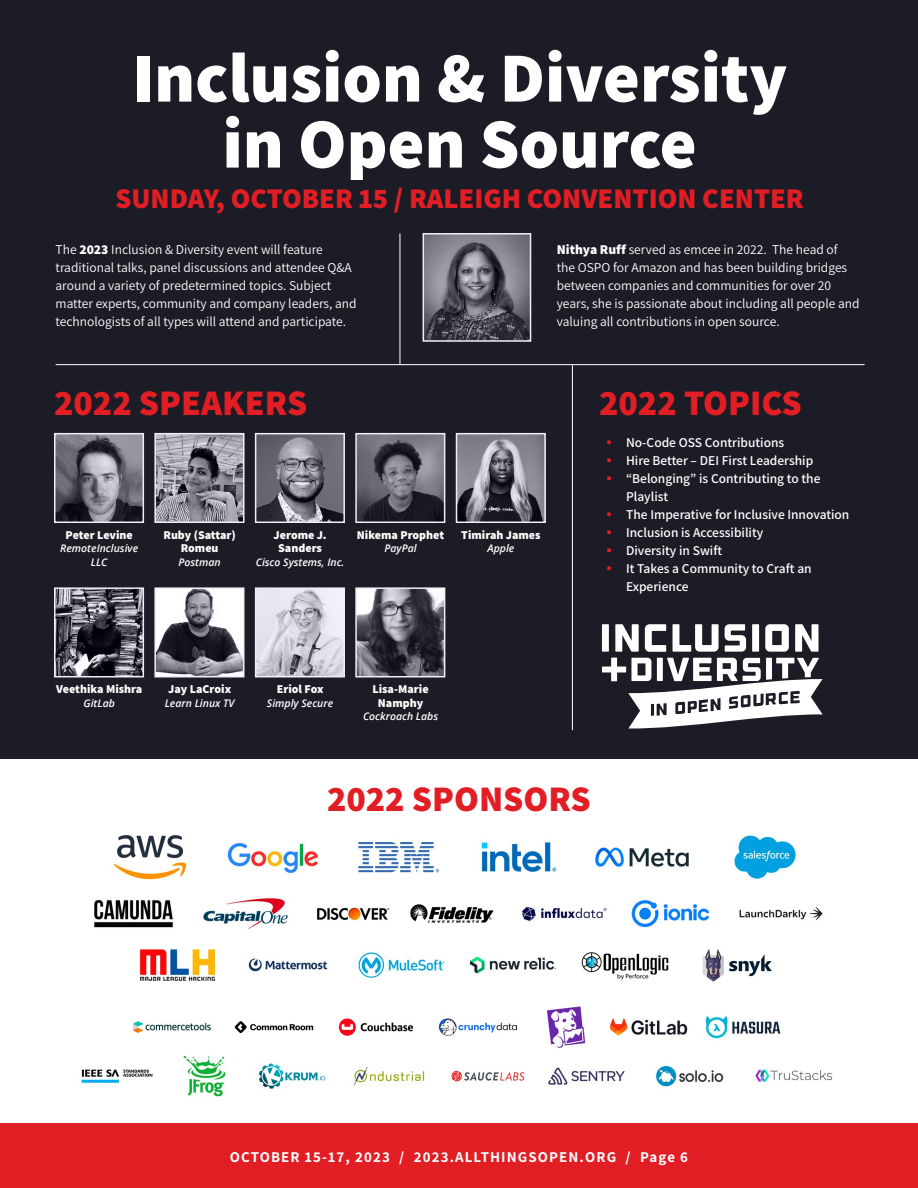
<style>
.page{position:relative;width:918px;height:1188px;background:#fff}
.page>*{position:absolute;margin:0;border:0;box-sizing:border-box;transform-origin:0 0}
.t1{font:800 70.5px/66px "Assistant";color:#fff;text-align:center}
.t2{font:800 36px "Assistant";color:#e21e25}
.t3{font:800 28.5px "Assistant";color:#e21e25}
.t4{font:700 15px "Assistant";letter-spacing:.075em;color:#fff}
.t5{font:13.5px/18px "Assistant";color:#fff}
.t6{font:600 13.5px/18px "Assistant";color:#fff}
.t7{font:800 12px/13.5px "Assistant";color:#fff;text-align:center}
.t8{font:italic 600 10.5px/13.5px "Open Sans";color:#fff;text-align:center}
.s1{font-weight:800}
.s2{font-family:"Gotham";font-weight:700;color:#e21e25}
</style>
<div class="page">
<div style="left:0;top:1123px;width:918px;height:65px;background:#e21e25"></div>
<div style="left:0;top:0;width:918px;height:758px;background:#1c1c26"></div>
<hr style="left:399px;top:234px;width:1px;height:130px;background:#efefef">
<hr style="left:572px;top:366px;width:1px;height:364px;background:#efefef">
<hr style="left:56px;top:364px;width:808px;height:1px;background:#efefef">
<img style="left:426px;top:236px;width:102px;height:103px">
<div style="left:423px;top:233px;width:108px;height:109px;border:2px solid #efefef"></div>
<img style="left:57px;top:436px;width:84px;height:84px">
<div style="left:54px;top:433px;width:90px;height:90px;border:2px solid #efefef"></div>
<img style="left:57px;top:590px;width:84px;height:84px">
<div style="left:54px;top:587px;width:90px;height:90px;border:2px solid #efefef"></div>
<img style="left:157px;top:436px;width:85px;height:84px">
<div style="left:154px;top:433px;width:91px;height:90px;border:2px solid #efefef"></div>
<img style="left:157px;top:590px;width:85px;height:84px">
<div style="left:154px;top:587px;width:91px;height:90px;border:2px solid #efefef"></div>
<img style="left:258px;top:436px;width:84px;height:84px">
<div style="left:255px;top:433px;width:90px;height:90px;border:2px solid #efefef"></div>
<img style="left:258px;top:590px;width:84px;height:84px">
<div style="left:255px;top:587px;width:90px;height:90px;border:2px solid #efefef"></div>
<img style="left:358px;top:436px;width:84px;height:84px">
<div style="left:355px;top:433px;width:90px;height:90px;border:2px solid #efefef"></div>
<img style="left:459px;top:436px;width:84px;height:84px">
<div style="left:456px;top:433px;width:90px;height:90px;border:2px solid #efefef"></div>
<img style="left:358px;top:590px;width:84px;height:84px">
<div style="left:355px;top:587px;width:90px;height:90px;border:2px solid #efefef"></div>
<div style="left:602px;top:624px;width:7px;height:28px;background:#fff"></div>
<svg style="left:615px;top:624px;width:24px;height:28px"></svg>
<svg style="left:645px;top:624px;width:21px;height:28px"></svg>
<svg style="left:673px;top:624px;width:46px;height:28px"></svg>
<svg style="left:725px;top:624px;width:21px;height:28px"></svg>
<div style="left:752px;top:624px;width:7px;height:28px;background:#fff"></div>
<svg style="left:765px;top:624px;width:24px;height:28px"></svg>
<svg style="left:795px;top:624px;width:23px;height:28px"></svg>
<div style="left:611px;top:658px;width:6px;height:23px;background:#fff"></div>
<div style="left:602px;top:667px;width:24px;height:5px;background:#fff"></div>
<svg style="left:628px;top:658px;width:195px;height:71px"></svg>
<img style="left:113px;top:835px;width:74px;height:45px">
<img style="left:227px;top:843px;width:92px;height:31px">
<img style="left:358px;top:841px;width:82px;height:32px">
<img style="left:481px;top:842px;width:76px;height:30px">
<img style="left:595px;top:847px;width:94px;height:20px">
<img style="left:734px;top:835px;width:62px;height:44px">
<img style="left:133px;top:1021px;width:78px;height:12px">
<img style="left:234px;top:1021px;width:80px;height:12px">
<img style="left:338px;top:1018px;width:76px;height:18px">
<img style="left:610px;top:1018px;width:78px;height:18px">
<img style="left:439px;top:1018px;width:79px;height:18px">
<img style="left:546px;top:1006px;width:40px;height:42px">
<img style="left:81px;top:1055px;width:245px;height:42px">
<img style="left:705px;top:1015px;width:76px;height:24px">
<img style="left:354px;top:1067px;width:71px;height:19px">
<img style="left:451px;top:1070px;width:74px;height:12px">
<img style="left:548px;top:1067px;width:77px;height:18px">
<img style="left:655px;top:1065px;width:69px;height:22px">
<img style="left:755px;top:1069px;width:78px;height:14px">
<img style="left:203px;top:898px;width:85px;height:31px">
<img style="left:94px;top:899px;width:79px;height:29px">
<img style="left:410px;top:904px;width:84px;height:19px">
<img style="left:631px;top:899px;width:79px;height:29px">
<img style="left:522px;top:906px;width:85px;height:15px">
<img style="left:739px;top:907px;width:84px;height:14px">
<img style="left:469px;top:956px;width:88px;height:18px">
<img style="left:358px;top:952px;width:87px;height:26px">
<img style="left:139px;top:949px;width:77px;height:32px">
<img style="left:581px;top:952px;width:88px;height:28px">
<img style="left:248px;top:958px;width:80px;height:14px">
<img style="left:702px;top:949px;width:70px;height:33px">
<img style="left:317px;top:907px;width:73px;height:14px">
<h1 class="t1" style="left:132px;top:43px;width:657px">Inclusion &amp; Diversity in Open Source</h1>
<h3 class="t3" style="left:115px;top:179px;width:690px">SUNDAY, OCTOBER 15 / RALEIGH CONVENTION CENTER</h3>
<p class="t5" style="left:56px;top:240px;width:303px">The <span class="s1">2023</span> Inclusion &amp; Diversity event will feature traditional talks, panel discussions and attendee Q&amp;A around a variety of predetermined topics. Subject matter experts, community and company leaders, and technologists of all types will attend and participate.</p>
<p class="t5" style="left:557px;top:240px;width:304px"><span class="s1">Nithya Ruff</span> served as emcee in 2022. The head of<br>the OSPO for Amazon and has been building bridges between companies and communities for over 20 years, she is passionate about including all people and valuing all contributions in open source.</p>
<h2 class="t2" style="left:54px;top:378px;width:255px">2022 SPEAKERS</h2>
<p class="t7" style="left:66px;top:527px;width:69px">Peter Levine</p>
<p class="t8" style="left:60px;top:541px;width:79px">RemoteInclusive<br>LLC</p>
<p class="t7" style="left:163px;top:527px;width:74px">Ruby (Sattar)<br>Romeu</p>
<p class="t8" style="left:179px;top:555px;width:44px">Postman</p>
<p class="t7" style="left:274px;top:527px;width:55px">Jerome J.<br>Sanders</p>
<p class="t8" style="left:256px;top:555px;width:90px">Cisco Systems, Inc.</p>
<p class="t7" style="left:357px;top:527px;width:89px">Nikema Prophet</p>
<p class="t8" style="left:384px;top:541px;width:34px">PayPal</p>
<p class="t7" style="left:461px;top:527px;width:81px">Timirah James</p>
<p class="t8" style="left:488px;top:541px;width:28px">Apple</p>
<h2 class="t2" style="left:599px;top:378px;width:204px">2022 TOPICS</h2>
<p class="t6" style="left:606px;top:433px;width:180px"><span class="s2">•</span> No-Code OSS Contributions</p>
<p class="t6" style="left:606px;top:451px;width:209px"><span class="s2">•</span> Hire Better – DEI First Leadership</p>
<p class="t6" style="left:626px;top:469px;width:196px;text-indent:-20px"><span class="s2">•</span> “Belonging” is Contributing to the<br>Playlist</p>
<p class="t6" style="left:606px;top:505px;width:245px"><span class="s2">•</span> The Imperative for Inclusive Innovation</p>
<p class="t6" style="left:606px;top:523px;width:159px"><span class="s2">•</span> Inclusion is Accessibility</p>
<p class="t6" style="left:606px;top:541px;width:118px"><span class="s2">•</span> Diversity in Swift</p>
<p class="t6" style="left:626px;top:559px;width:187px;text-indent:-20px"><span class="s2">•</span> It Takes a Community to Craft an<br>Experience</p>
<p class="t7" style="left:56px;top:682px;width:88px">Veethika Mishra</p>
<p class="t8" style="left:84px;top:696px;width:33px">GitLab</p>
<p class="t7" style="left:168px;top:682px;width:64px">Jay LaCroix</p>
<p class="t8" style="left:165px;top:696px;width:71px">Learn Linux TV</p>
<p class="t7" style="left:277px;top:682px;width:48px">Eriol Fox</p>
<p class="t8" style="left:267px;top:696px;width:68px">Simply Secure</p>
<p class="t7" style="left:372px;top:682px;width:58px">Lisa-Marie<br>Namphy</p>
<p class="t8" style="left:363px;top:709px;width:77px">Cockroach Labs</p>
<h2 class="t2" style="left:327px;top:774px;width:265px">2022 SPONSORS</h2>
<p class="t4" style="left:230px;top:1147px;width:460px">OCTOBER 15-17, 2023 / 2023.ALLTHINGSOPEN.ORG / Page 6</p>
</div>
